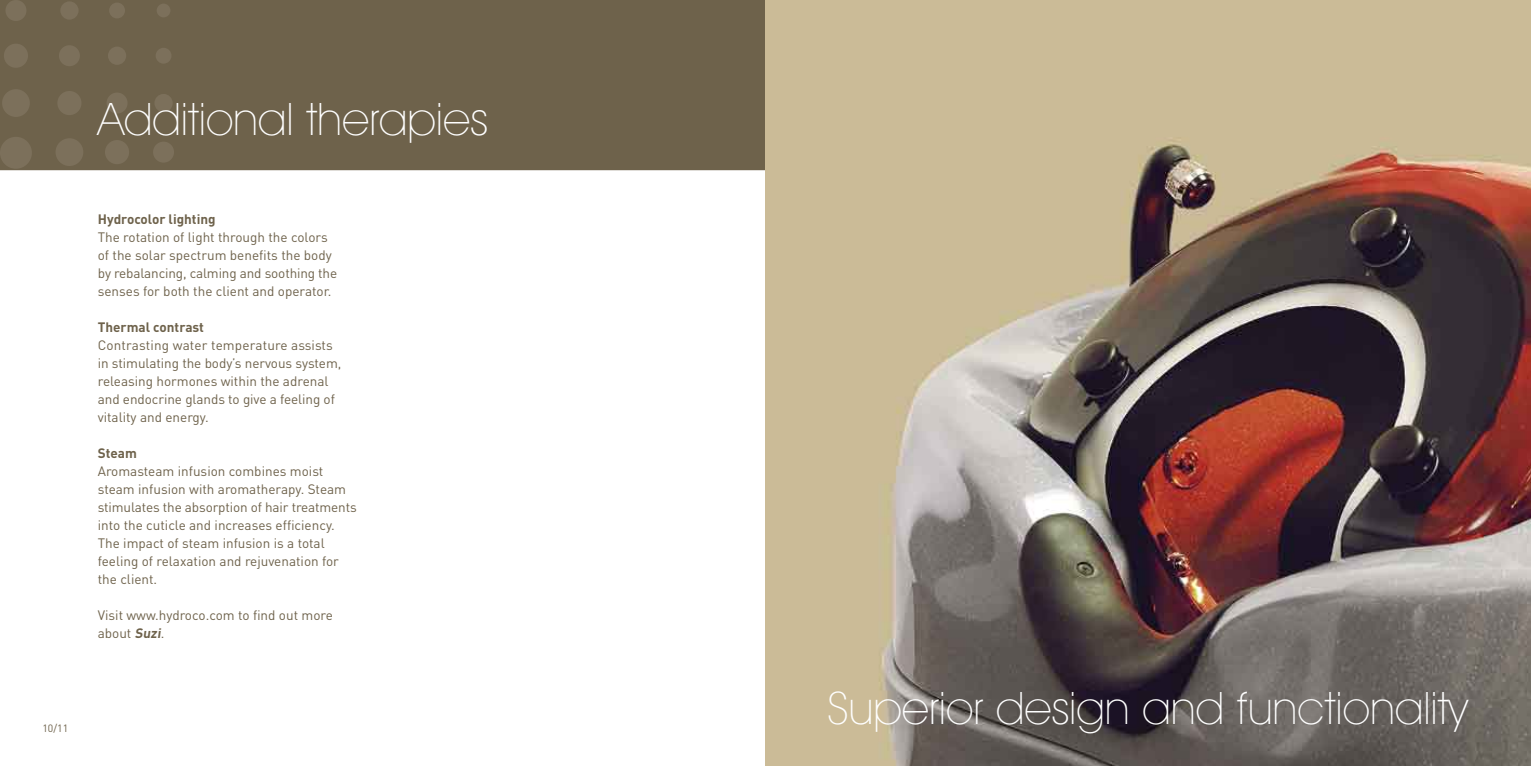
<style>
.page{position:relative;width:1531px;height:766px;background:#fff}
.page>*{position:absolute;margin:0;border:0;box-sizing:border-box;transform-origin:0 0}
.t1{font:200 45px "Avant Garde IT Cby BT";color:#fff}
.t2{font:13.5px/18px "DIN";color:#6e624b}
.t3{font:700 13.5px "DIN";color:#6e624b}
.t4{font:10.5px "DIN";color:#6e624b}
.s1{font-weight:700}
</style>
<div class="page">
<div style="left:0;top:0;width:765px;height:170px;background:#6e624b"></div>
<div style="left:157px;top:4px;width:13px;height:13px;background:#7c705b;border-radius:50%"></div>
<div style="left:109px;top:3px;width:16px;height:15px;background:#7c705b;border-radius:50%"></div>
<div style="left:60px;top:1px;width:19px;height:19px;background:#7c705b;border-radius:50%"></div>
<div style="left:5px;top:0;width:21px;height:21px;background:#7c705b;border-radius:50%"></div>
<div style="left:156px;top:48px;width:15px;height:16px;background:#7c705b;border-radius:50%"></div>
<div style="left:108px;top:47px;width:18px;height:18px;background:#7c705b;border-radius:50%"></div>
<div style="left:59px;top:45px;width:21px;height:21px;background:#7c705b;border-radius:50%"></div>
<div style="left:4px;top:44px;width:24px;height:24px;background:#7c705b;border-radius:50%"></div>
<div style="left:154px;top:94px;width:19px;height:18px;background:#7c705b;border-radius:50%"></div>
<div style="left:107px;top:92px;width:21px;height:21px;background:#7c705b;border-radius:50%"></div>
<div style="left:57px;top:91px;width:24px;height:24px;background:#7c705b;border-radius:50%"></div>
<div style="left:2px;top:89px;width:28px;height:28px;background:#7c705b;border-radius:50%"></div>
<div style="left:153px;top:142px;width:21px;height:21px;background:#7c705b;border-radius:50%"></div>
<div style="left:105px;top:140px;width:24px;height:24px;background:#7c705b;border-radius:50%"></div>
<div style="left:56px;top:138px;width:27px;height:28px;background:#7c705b;border-radius:50%"></div>
<div style="left:0;top:137px;width:32px;height:32px;background:#7c705b;border-radius:50%"></div>
<img style="left:765px;top:0;width:766px;height:765px">
<p class="t1" style="left:98px;top:91px;width:392px">Additional therapies</p>
<p class="t3" style="left:98px;top:210px;width:119px">Hydrocolor lighting</p>
<p class="t2" style="left:98px;top:228px;width:241px">The rotation of light through the colors of the solar spectrum benefits the body by rebalancing, calming and soothing the senses for both the client and operator.</p>
<p class="t3" style="left:98px;top:318px;width:108px">Thermal contrast</p>
<p class="t2" style="left:98px;top:336px;width:245px">Contrasting water temperature assists in stimulating the body’s nervous system, releasing hormones within the adrenal and endocrine glands to give a feeling of vitality and energy.</p>
<p class="t3" style="left:98px;top:444px;width:41px">Steam</p>
<p class="t2" style="left:98px;top:462px;width:260px">Aromasteam infusion combines moist steam infusion with aromatherapy. Steam stimulates the absorption of hair treatments into the cuticle and increases efficiency.<br>The impact of steam infusion is a total feeling of relaxation and rejuvenation for the client.</p>
<p class="t2" style="left:98px;top:606px;width:237px">Visit www.hydroco.com to find out more about <span class="s1">Suzi</span>.</p>
<p class="t4" style="left:42px;top:721px;width:27px">10/11</p>
<p class="t1" style="left:828px;top:680px;width:641px">Superior design and functionality</p>
</div>
